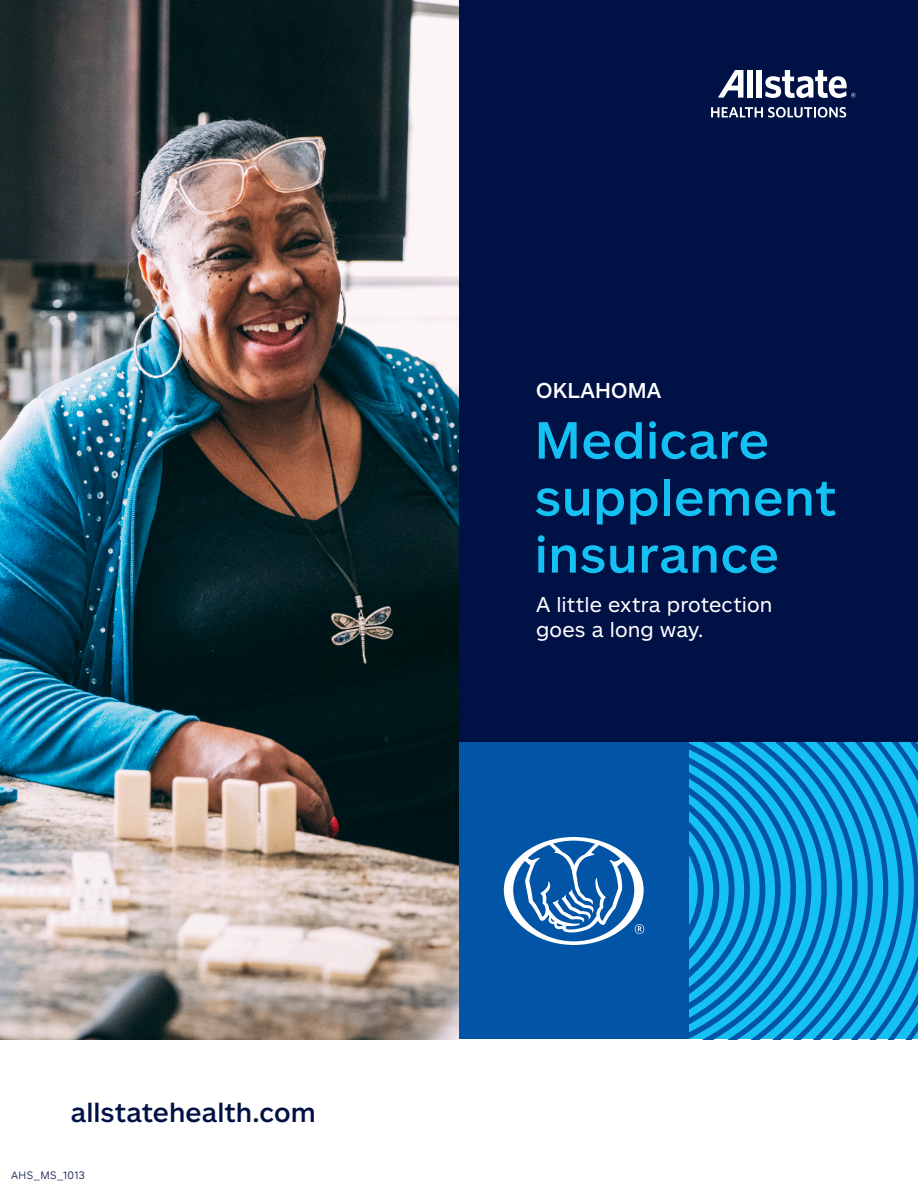
<style>
.page{position:relative;width:918px;height:1188px;background:#fff}
.page>*{position:absolute;margin:0;border:0;box-sizing:border-box;transform-origin:0 0}
.t1{font:500 51px/57px "Allstate Sans";letter-spacing:.01em;color:#15c0f2}
.t2{font:500 27px "Allstate Sans";letter-spacing:.005em;color:#001145}
.t3{font:21px/25.2px "Allstate Sans";letter-spacing:.005em;color:#fff}
.t4{font:500 21px "Allstate Sans";letter-spacing:.01em;color:#fff}
.t5{font:300 10.5px "Allstate Sans";letter-spacing:.025em;color:#001145}
</style>
<div class="page">
<img style="left:0;top:0;width:459px;height:1039px">
<div style="left:459px;top:0;width:459px;height:742px;background:#001145"></div>
<div style="left:459px;top:742px;width:230px;height:298px;background:#0154a6"></div>
<svg style="left:711px;top:70px;width:145px;height:48px"></svg>
<svg style="left:504px;top:837px;width:140px;height:108px"></svg>
<svg style="left:904px;top:742px;width:14px;height:298px;background:#0e9bd8"></svg>
<svg style="left:888px;top:742px;width:16px;height:298px;background:#0e9cd8"></svg>
<svg style="left:873px;top:742px;width:15px;height:298px;background:#0e9ad7"></svg>
<svg style="left:858px;top:742px;width:15px;height:298px;background:#0e9ad7"></svg>
<svg style="left:842px;top:742px;width:16px;height:298px;background:#0e9ad7"></svg>
<svg style="left:827px;top:742px;width:15px;height:298px;background:#0e99d6"></svg>
<svg style="left:689px;top:742px;width:138px;height:298px;background:#0d95d4"></svg>
<p class="t2" style="left:71px;top:1095px;width:247px">allstatehealth.com</p>
<p class="t5" style="left:11px;top:1168px;width:75px">AHS_MS_1013</p>
<p class="t4" style="left:536px;top:377px;width:127px">OKLAHOMA</p>
<p class="t1" style="left:535px;top:410px;width:303px">Medicare supplement insurance</p>
<p class="t3" style="left:536px;top:591px;width:238px">A little extra protection goes a long way.</p>
</div>
